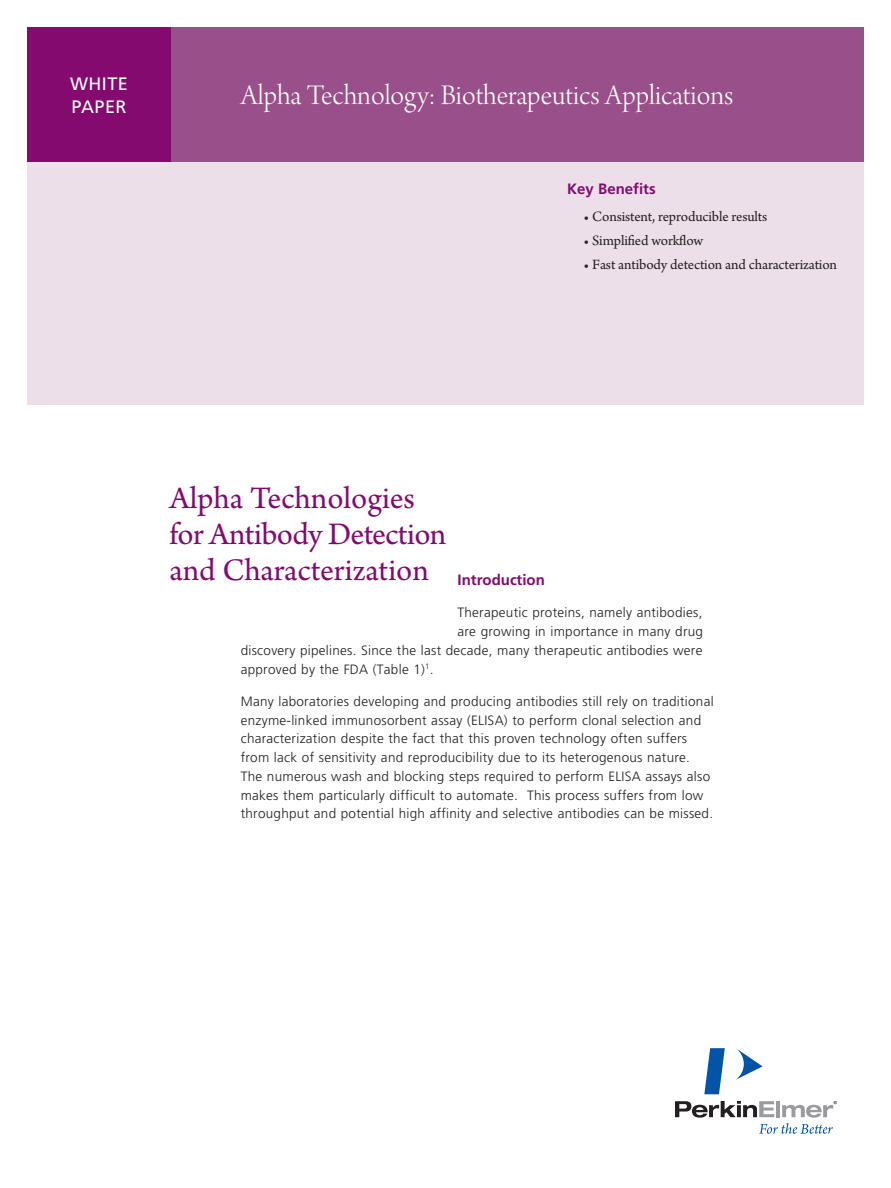
<style>
.page{position:relative;width:891px;height:1188px;background:#fff}
.page>*{position:absolute;margin:0;border:0;box-sizing:border-box;transform-origin:0 0}
.t1{font:33px/36px "Arno Pro";letter-spacing:-.005em;color:#850a70}
.t2{font:30px "Arno Pro Light Display";color:#fff}
.t3{font:18px/22.5px "Frutiger";letter-spacing:.02em;color:#fff}
.t4{font:15px "Arno Pro";letter-spacing:-.01em;color:#231f20}
.t5{font:700 15px "Frutiger";color:#850a70}
.t6{font:300 13.5px/18.8px "Frutiger";letter-spacing:.02em;color:#231f20}
</style>
<div class="page">
<div style="left:27px;top:27px;width:837px;height:378px;background:#ecdfea"></div>
<div style="left:27px;top:27px;width:837px;height:135px;background:#994f8a"></div>
<div style="left:27px;top:27px;width:144px;height:135px;background:#850a70"></div>
<svg style="left:736px;top:1048px;width:27px;height:32px"></svg>
<svg style="left:704px;top:1048px;width:21px;height:46px"></svg>
<svg style="left:675px;top:1101px;width:162px;height:33px"></svg>
<h3 class="t3" style="left:70px;top:73px;width:59px">WHITE<br>PAPER</h3>
<h2 class="t2" style="left:241px;top:79px;width:494px">Alpha Technology: Biotherapeutics Applications</h2>
<p class="t5" style="left:567px;top:180px;width:90px">Key Benefits</p>
<p class="t4" style="left:584px;top:207px;width:185px">• Consistent, reproducible results</p>
<p class="t4" style="left:584px;top:231px;width:121px">• Simplified workflow</p>
<p class="t4" style="left:584px;top:255px;width:255px">• Fast antibody detection and characterization</p>
<h1 class="t1" style="left:170px;top:482px;width:278px">Alpha Technologies for Antibody Detection and Characterization</h1>
<p class="t5" style="left:458px;top:571px;width:89px">Introduction</p>
<p class="t6" style="left:458px;top:604px;width:246px">Therapeutic proteins, namely antibodies,</p>
<p class="t6" style="left:458px;top:622px;width:247px">are growing in importance in many drug</p>
<p class="t6" style="left:241px;top:641px;width:463px">discovery pipelines. Since the last decade, many therapeutic antibodies were</p>
<p class="t6" style="left:241px;top:660px;width:194px">approved by the FDA (Table 1)<sup>1</sup>.</p>
<p class="t6" style="left:241px;top:692px;width:475px">Many laboratories developing and producing antibodies still rely on traditional enzyme-linked immunosorbent assay (ELISA) to perform clonal selection and characterization despite the fact that this proven technology often suffers from lack of sensitivity and reproducibility due to its heterogenous nature.<br>The numerous wash and blocking steps required to perform ELISA assays also makes them particularly difficult to automate. This process suffers from low throughput and potential high affinity and selective antibodies can be missed.</p>
</div>
